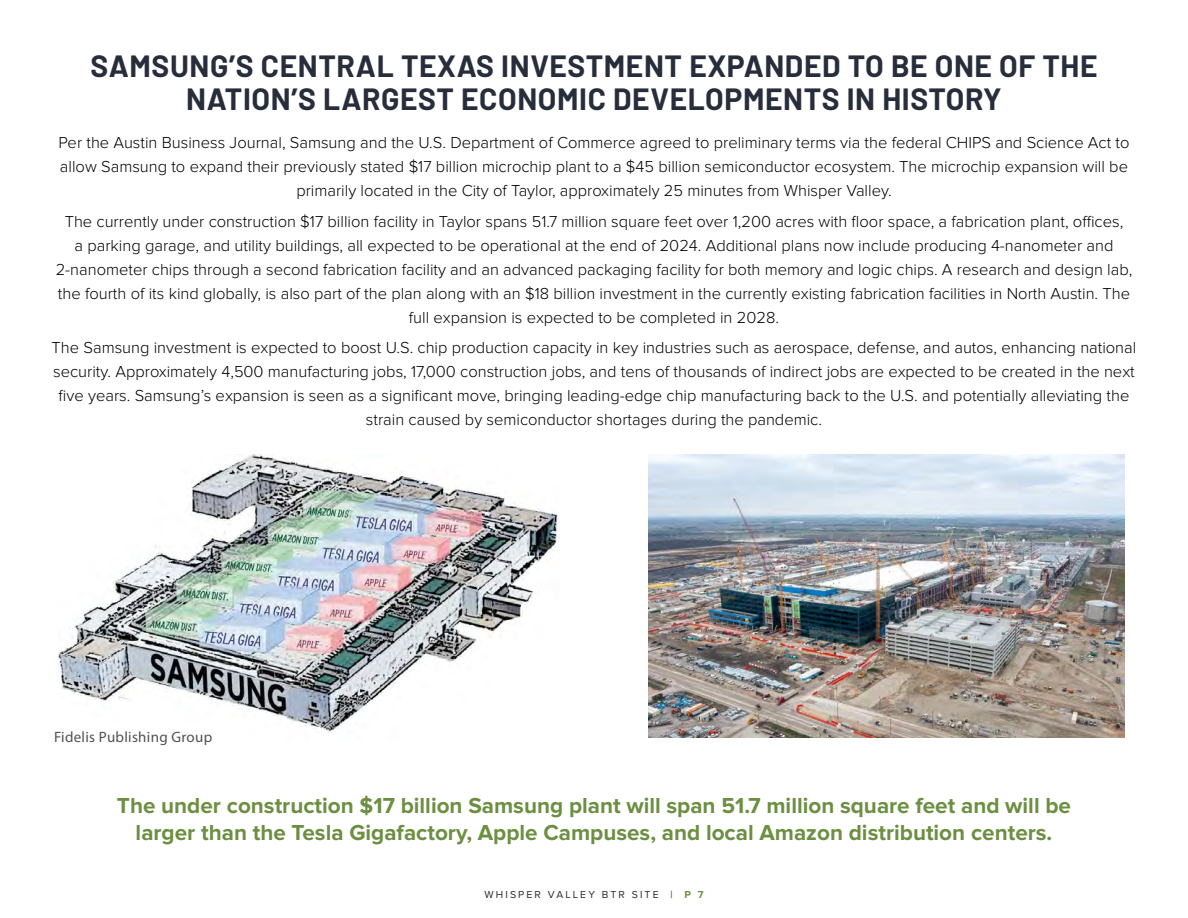
<style>
.page{position:relative;width:1188px;height:918px;background:#fff}
.page>*{position:absolute;margin:0;border:0;box-sizing:border-box;transform-origin:0 0}
.t1{font:700 30px/33px "Barlow";letter-spacing:.02em;color:#282d3c;text-align:center}
.t2{font:700 22.5px/27px "Proxima Nova";color:#6c8f42;text-align:center}
.t3{font:300 16.5px/24px "Proxima Nova";color:#000;text-align:center}
.t4{font:15px "Myriad Pro";letter-spacing:.02em;color:#515251}
.t5{font:10.5px "Proxima Nova";letter-spacing:.2em;color:#2c2c2b}
.s1{font-weight:700;color:#6c8f42}
</style>
<div class="page">
<img style="left:58px;top:454px;width:501px;height:278px">
<img style="left:648px;top:454px;width:476px;height:283px">
<h1 class="t1" style="left:90px;top:48px;width:1009px">SAMSUNG’S CENTRAL TEXAS INVESTMENT EXPANDED TO BE ONE OF THE<br>NATION’S LARGEST ECONOMIC DEVELOPMENTS IN HISTORY</h1>
<p class="t3" style="left:58px;top:130px;width:1073px">Per the Austin Business Journal, Samsung and the U.S. Department of Commerce agreed to preliminary terms via the federal CHIPS and Science Act to allow Samsung to expand their previously stated $17 billion microchip plant to a $45 billion semiconductor ecosystem. The microchip expansion will be primarily located in the City of Taylor, approximately 25 minutes from Whisper Valley.</p>
<p class="t3" style="left:56px;top:209px;width:1078px">The currently under construction $17 billion facility in Taylor spans 51.7 million square feet over 1,200 acres with floor space, a fabrication plant, offices,<br>a parking garage, and utility buildings, all expected to be operational at the end of 2024. Additional plans now include producing 4-nanometer and 2-nanometer chips through a second fabrication facility and an advanced packaging facility for both memory and logic chips. A research and design lab, the fourth of its kind globally, is also part of the plan along with an $18 billion investment in the currently existing fabrication facilities in North Austin. The full expansion is expected to be completed in 2028.</p>
<p class="t3" style="left:52px;top:336px;width:1086px">The Samsung investment is expected to boost U.S. chip production capacity in key industries such as aerospace, defense, and autos, enhancing national security. Approximately 4,500 manufacturing jobs, 17,000 construction jobs, and tens of thousands of indirect jobs are expected to be created in the next five years. Samsung’s expansion is seen as a significant move, bringing leading-edge chip manufacturing back to the U.S. and potentially alleviating the strain caused by semiconductor shortages during the pandemic.</p>
<p class="t4" style="left:54px;top:728px;width:160px">Fidelis Publishing Group</p>
<h2 class="t2" style="left:117px;top:793px;width:956px">The under construction $17 billion Samsung plant will span 51.7 million square feet and will be larger than the Tesla Gigafactory, Apple Campuses, and local Amazon distribution centers.</h2>
<p class="t5" style="left:485px;top:888px;width:220px">WHISPER VALLEY BTR SITE | <span class="s1">P 7</span></p>
</div>
